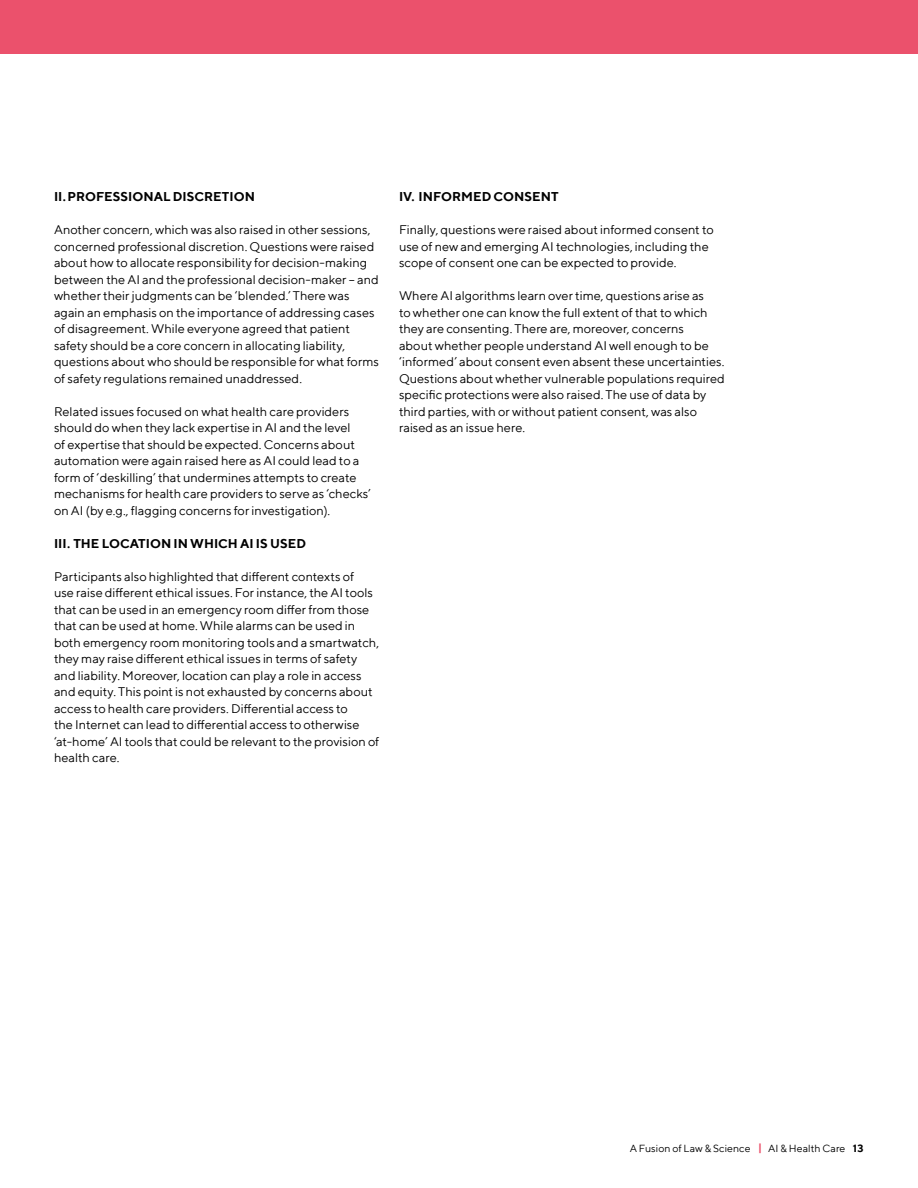
<style>
.page{position:relative;width:918px;height:1188px;background:#fff}
.page>*{position:absolute;margin:0;border:0;box-sizing:border-box;transform-origin:0 0}
.P_-_text{font:12.75px/16.5px "TT Norms";color:#000}
.t1{font:700 12.75px "TT Norms";letter-spacing:.005em;color:#000}
.t2{font:10.5px "TT Norms";letter-spacing:.005em;color:#000}
.s1{font-weight:700;color:#eb516c}
.s2{font-weight:700}
</style>
<div class="page">
<div style="left:0;top:0;width:918px;height:54px;background:#eb516c"></div>
<p class="t1" style="left:54px;top:189px;width:202px">II.PROFESSIONAL DISCRETION</p>
<p class="P_-_text" style="left:54px;top:221px;width:327px">Another concern, which was also raised in other sessions, concerned professional discretion. Questions were raised about how to allocate responsibility for decision-making between the AI and the professional decision-maker – and whether their judgments can be ‘blended.’ There was again an emphasis on the importance of addressing cases of disagreement. While everyone agreed that patient safety should be a core concern in allocating liability, questions about who should be responsible for what forms of safety regulations remained unaddressed.</p>
<p class="P_-_text" style="left:54px;top:403px;width:318px">Related issues focused on what health care providers should do when they lack expertise in AI and the level<br>of expertise that should be expected. Concerns about automation were again raised here as AI could lead to a form of ‘deskilling’ that undermines attempts to create mechanisms for health care providers to serve as ‘checks’ on AI (by e.g., flagging concerns for investigation).</p>
<p class="t1" style="left:54px;top:535px;width:254px">III. THE LOCATION IN WHICH AI IS USED</p>
<p class="P_-_text" style="left:54px;top:568px;width:327px">Participants also highlighted that different contexts of<br>use raise different ethical issues. For instance, the AI tools that can be used in an emergency room differ from those that can be used at home. While alarms can be used in both emergency room monitoring tools and a smartwatch, they may raise different ethical issues in terms of safety and liability. Moreover, location can play a role in access and equity. This point is not exhausted by concerns about access to health care providers. Differential access to<br>the Internet can lead to differential access to otherwise ‘at-home’ AI tools that could be relevant to the provision of health care.</p>
<p class="t1" style="left:399px;top:189px;width:161px">IV. INFORMED CONSENT</p>
<p class="P_-_text" style="left:399px;top:221px;width:316px">Finally, questions were raised about informed consent to use of new and emerging AI technologies, including the scope of consent one can be expected to provide.</p>
<p class="P_-_text" style="left:399px;top:287px;width:327px">Where AI algorithms learn over time, questions arise as<br>to whether one can know the full extent of that to which they are consenting. There are, moreover, concerns<br>about whether people understand AI well enough to be ‘informed’ about consent even absent these uncertainties.<br>Questions about whether vulnerable populations required specific protections were also raised. The use of data by third parties, with or without patient consent, was also raised as an issue here.</p>
<p class="t2" style="left:630px;top:1142px;width:235px">A Fusion of Law &amp; Science <span class="s1">|</span> AI &amp; Health Care <span class="s2">13</span></p>
</div>
